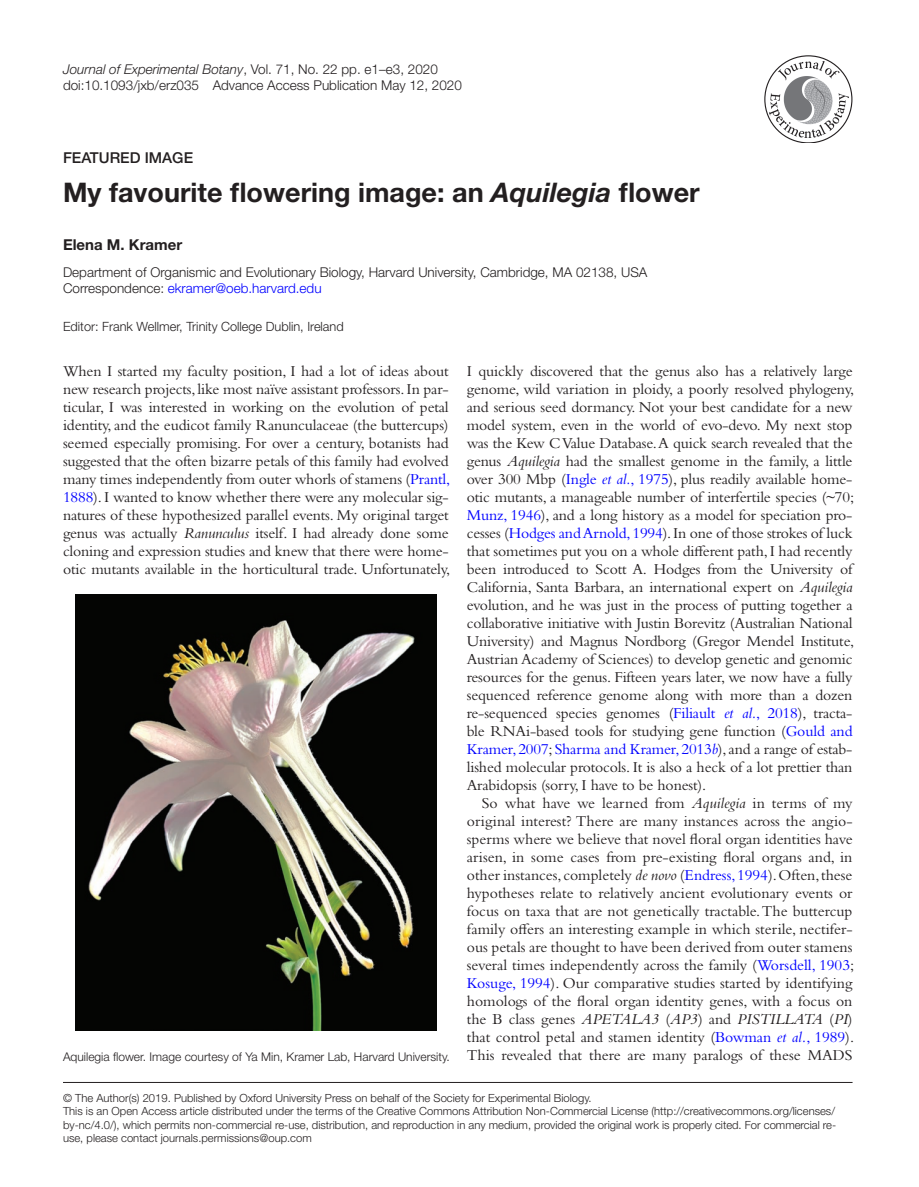
<style>
.page{position:relative;width:919px;height:1187px;background:#fff}
.page>*{position:absolute;margin:0;border:0;box-sizing:border-box;transform-origin:0 0}
.t1{font:700 27px "Helvetica Neue LT Std";color:#231f20}
.t2{font:15.75px/18px "Bembo Std";letter-spacing:-.01em;color:#231f20;text-align:justify}
.t3{font:500 15px "Helvetica Neue LT Std";color:#231f20}
.t4{font:700 15px "Helvetica Neue LT Std";color:#231f20}
.t5{font:300 13.5px/16.5px "Helvetica Neue LT Std";color:#231f20}
.t6{font:300 12.75px "Helvetica Neue LT Std";color:#231f20}
.t7{font:300 12px "Helvetica Neue LT Std";color:#231f20}
.t8{font:300 11.25px/13.5px "Helvetica Neue LT Std";color:#231f20;text-align:justify}
.s1{font-style:italic}
.s2{color:#00f}
.s3{font-style:italic;color:#00f}
</style>
<div class="page">
<img style="left:768px;top:61px;width:81px;height:77px">
<hr style="left:63px;top:1081px;width:789px;height:1px;background:#231f20">
<img style="left:76px;top:594px;width:360px;height:436px">
<p class="t5" style="left:63px;top:61px;width:400px"><span class="s1">Journal of Experimental Botany</span>, Vol. 71, No. 22 pp. e1–e3, 2020 doi:10.1093/jxb/erz035 Advance Access Publication May 12, 2020</p>
<p class="t3" style="left:63px;top:149px;width:132px">FEATURED IMAGE</p>
<h1 class="t1" style="left:63px;top:176px;width:638px">My favourite flowering image: an <span class="s1">Aquilegia</span> flower</h1>
<p class="t4" style="left:63px;top:236px;width:121px">Elena M. Kramer</p>
<p class="t5" style="left:63px;top:263px;width:585px">Department of Organismic and Evolutionary Biology, Harvard University, Cambridge, MA 02138, USA<br>Correspondence: <span class="s2">ekramer@oeb.harvard.edu</span></p>
<p class="t6" style="left:63px;top:318px;width:282px">Editor: Frank Wellmer, Trinity College Dublin, Ireland</p>
<p class="t2" style="left:63px;top:361px;width:389px">When I started my faculty position, I had a lot of ideas about new research projects, like most naïve assistant professors. In par&shy;ticular, I was interested in working on the evolution of petal identity, and the eudicot family Ranunculaceae (the buttercups) seemed especially promising. For over a century, botanists had suggested that the often bizarre petals of this family had evolved many times independently from outer whorls of stamens (<span class="s2">Prantl, 1888</span>). I wanted to know whether there were any molecular sig&shy;natures of these hypothesized parallel events. My original target genus was actually <span class="s1">Ranunculus</span> itself. I had already done some cloning and expression studies and knew that there were home&shy;otic mutants available in the horticultural trade. Unfortunately,</p>
<p class="t2" style="left:466px;top:361px;width:389px">I quickly discovered that the genus also has a relatively large genome, wild variation in ploidy, a poorly resolved phylogeny, and serious seed dormancy. Not your best candidate for a new model system, even in the world of evo-devo. My next stop was the Kew C Value Database. A quick search revealed that the genus <span class="s1">Aquilegia</span> had the smallest genome in the family, a little over 300 Mbp (<span class="s2">Ingle</span> <span class="s3">et al.</span><span class="s2">, 1975</span>), plus readily available home&shy;otic mutants, a manageable number of interfertile species (~70; <span class="s2">Munz, 1946</span>), and a long history as a model for speciation pro&shy;cesses (<span class="s2">Hodges and Arnold, 1994</span>). In one of those strokes of luck that sometimes put you on a whole different path, I had recently been introduced to Scott A. Hodges from the University of California, Santa Barbara, an international expert on <span class="s1">Aquilegia </span>evolution, and he was just in the process of putting together a collaborative initiative with Justin Borevitz (Australian National University) and Magnus Nordborg (Gregor Mendel Institute, Austrian Academy of Sciences) to develop genetic and genomic resources for the genus. Fifteen years later, we now have a fully sequenced reference genome along with more than a dozen re-sequenced species genomes (<span class="s2">Filiault</span> <span class="s3">et al.</span><span class="s2">, 2018</span>), tracta&shy;ble RNAi-based tools for studying gene function (<span class="s2">Gould and Kramer, 2007</span>; <span class="s2">Sharma and Kramer, 2013</span><span class="s3">b</span>), and a range of estab&shy;lished molecular protocols. It is also a heck of a lot prettier than Arabidopsis (sorry, I have to be honest).</p>
<p class="t2" style="left:466px;top:793px;width:389px;text-indent:15px">So what have we learned from <span class="s1">Aquilegia</span> in terms of my original interest? There are many instances across the angio&shy;sperms where we believe that novel floral organ identities have arisen, in some cases from pre-existing floral organs and, in other instances, completely <span class="s1">de novo</span> (<span class="s2">Endress, 1994</span>). Often, these hypotheses relate to relatively ancient evolutionary events or focus on taxa that are not genetically tractable. The buttercup family offers an interesting example in which sterile, nectifer&shy;ous petals are thought to have been derived from outer stamens several times independently across the family (<span class="s2">Worsdell, 1903</span>; <span class="s2">Kosuge, 1994</span>). Our comparative studies started by identifying homologs of the floral organ identity genes, with a focus on the B class genes <span class="s1">APETALA3</span> (<span class="s1">AP3</span>) and <span class="s1">PISTILLATA</span> (<span class="s1">PI</span>) that control petal and stamen identity (<span class="s2">Bowman</span> <span class="s3">et al.</span><span class="s2">, 1989</span>).<br>This revealed that there are many paralogs of these MADS</p>
<p class="t7" style="left:63px;top:1049px;width:388px">Aquilegia flower. Image courtesy of Ya Min, Kramer Lab, Harvard University.</p>
<p class="t8" style="left:63px;top:1090px;width:530px">© The Author(s) 2019. Published by Oxford University Press on behalf of the Society for Experimental Biology.</p>
<p class="t8" style="left:63px;top:1104px;width:774px">This is an Open Access article distributed under the terms of the Creative Commons Attribution Non-Commercial License (http://creativecommons.org/licenses/ by-nc/4.0/), which permits non-commercial re-use, distribution, and reproduction in any medium, provided the original work is properly cited. For commercial re&shy;use, please contact journals.permissions@oup.com</p>
</div>
